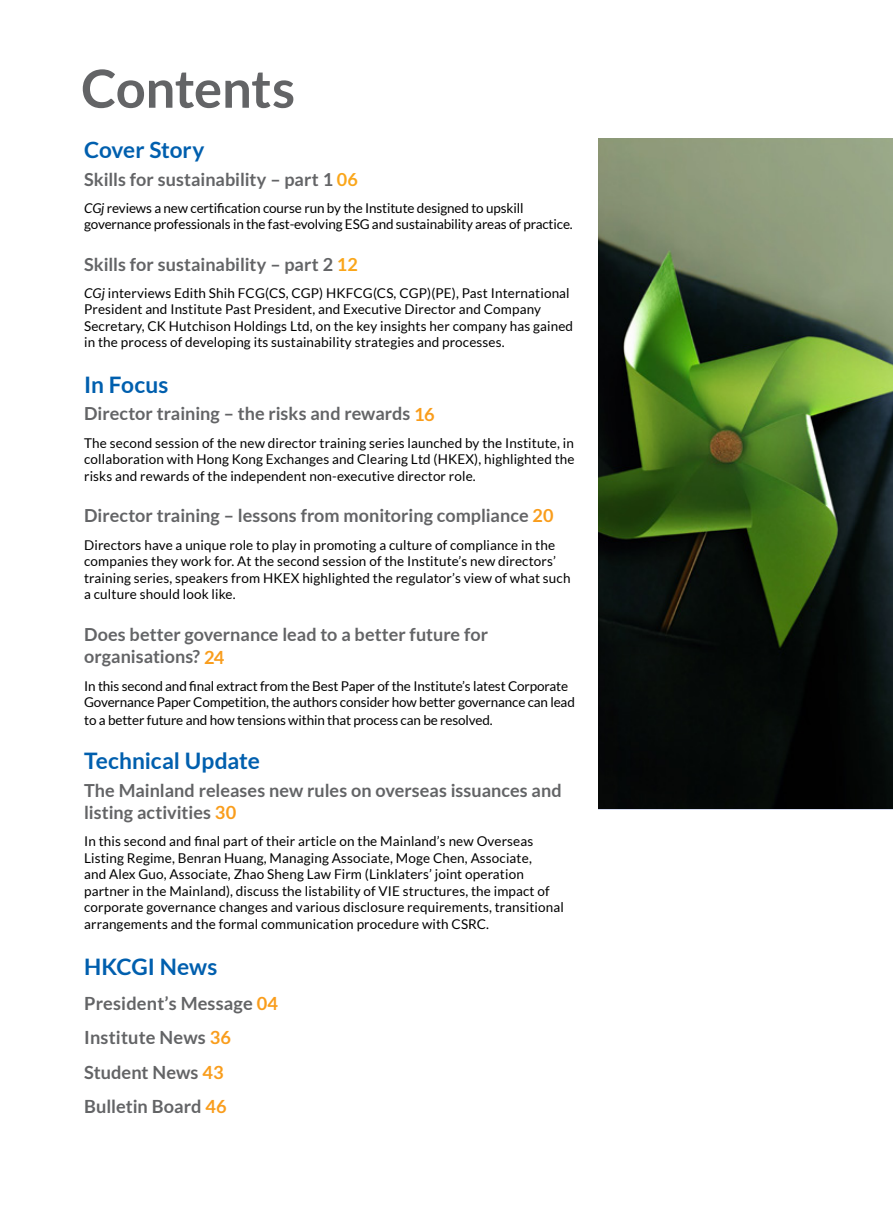
<style>
.page{position:relative;width:893px;height:1212px;background:#fff}
.page>*{position:absolute;margin:0;border:0;box-sizing:border-box;transform-origin:0 0}
.t1{font:700 52.5px "Lato";letter-spacing:-.01em;color:#636466}
.t2{font:700 22.65px "Lato";color:#005fae}
.t3{font:700 22.5px "Lato";letter-spacing:-.005em;color:#005fae}
.t4{font:700 18.15px/34.7px "Lato";letter-spacing:.01em;color:#636466}
.t5{font:700 18px/22.6px "Lato";color:#636466}
.t6{font:13.5px/16.5px "Lato";letter-spacing:.01em;color:#000}
.t7{font:13.5px/16.5px "Lato";letter-spacing:-.01em;color:#000}
.s1{color:#faa61a}
.s2{font-style:italic}
.s3{font-size:18.15px;color:#f99d1c}
.s4{color:#f99d1c}
</style>
<div class="page">
<img style="left:598px;top:138px;width:295px;height:670px">
<h1 class="t1" style="left:81px;top:59px;width:215px">Contents</h1>
<h3 class="t3" style="left:84px;top:137px;width:122px">Cover Story</h3>
<h3 class="t5" style="left:84px;top:167px;width:275px">Skills for sustainability – part 1 <span class="s1">06</span></h3>
<p class="t7" style="left:84px;top:199px;width:490px"><span class="s2">CGj</span> reviews a new certification course run by the Institute designed to upskill governance professionals in the fast-evolving ESG and sustainability areas of practice.</p>
<h3 class="t5" style="left:84px;top:253px;width:275px">Skills for sustainability – part 2 <span class="s1">12</span></h3>
<p class="t6" style="left:84px;top:285px;width:490px"><span class="s2">CGj</span> interviews Edith Shih FCG(CS, CGP) HKFCG(CS, CGP)(PE), Past International President and Institute Past President, and Executive Director and Company Secretary, CK Hutchison Holdings Ltd, on the key insights her company has gained in the process of developing its sustainability strategies and processes.</p>
<h2 class="t2" style="left:84px;top:372px;width:86px">In Focus</h2>
<h3 class="t5" style="left:84px;top:402px;width:352px">Director training – the risks and rewards <span class="s3">16</span></h3>
<p class="t6" style="left:84px;top:434px;width:492px;text-align:justify">The second session of the new director training series launched by the Institute, in collaboration with Hong Kong Exchanges and Clearing Ltd (HKEX), highlighted the risks and rewards of the independent non-executive director role.</p>
<h3 class="t5" style="left:84px;top:504px;width:471px">Director training – lessons from monitoring compliance <span class="s4">20</span></h3>
<p class="t6" style="left:84px;top:536px;width:488px">Directors have a unique role to play in promoting a culture of compliance in the companies they work for. At the second session of the Institute’s new directors’ training series, speakers from HKEX highlighted the regulator’s view of what such a culture should look like.</p>
<h3 class="t5" style="left:84px;top:623px;width:405px">Does better governance lead to a better future for organisations? <span class="s3">24</span></h3>
<p class="t7" style="left:84px;top:677px;width:492px">In this second and final extract from the Best Paper of the Institute’s latest Corporate<br>Governance Paper Competition, the authors consider how better governance can lead</p>
<p class="t7" style="left:84px;top:712px;width:410px">to a better future and how tensions within that process can be resolved.</p>
<h2 class="t2" style="left:84px;top:748px;width:177px">Technical Update</h2>
<h3 class="t5" style="left:84px;top:778px;width:479px">The Mainland releases new rules on overseas issuances and listing activities <span class="s3">30</span></h3>
<p class="t6" style="left:84px;top:833px;width:481px">In this second and final part of their article on the Mainland’s new Overseas Listing Regime, Benran Huang, Managing Associate, Moge Chen, Associate,<br>and Alex Guo, Associate, Zhao Sheng Law Firm (Linklaters’ joint operation partner in the Mainland), discuss the listability of VIE structures, the impact of corporate governance changes and various disclosure requirements, transitional arrangements and the formal communication procedure with CSRC.</p>
<h2 class="t2" style="left:84px;top:953px;width:135px">HKCGI News</h2>
<h3 class="t4" style="left:84px;top:985px;width:195px">President’s Message <span class="s4">04<br></span>Institute News <span class="s4">36<br></span>Student News <span class="s4">43<br></span>Bulletin Board <span class="s4">46</span></h3>
</div>
